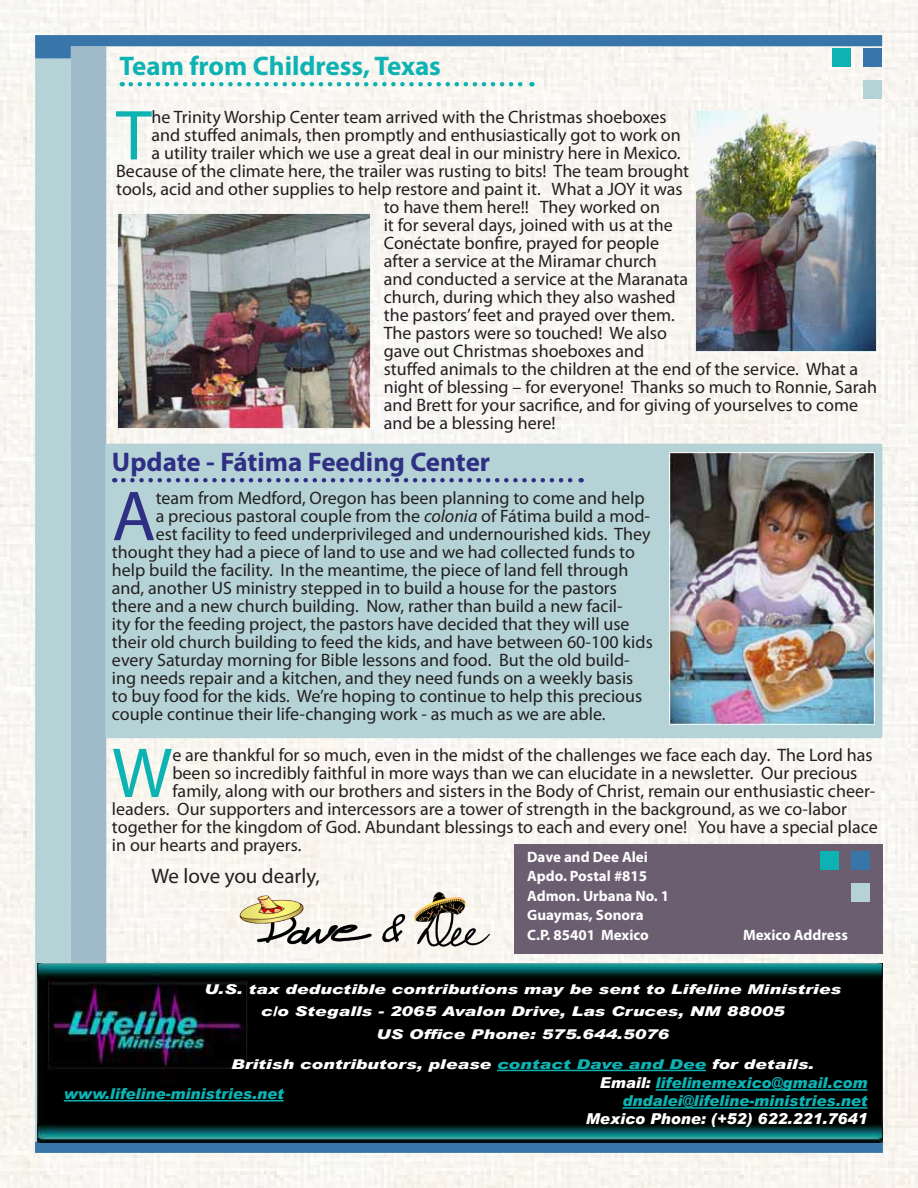
<style>
.page{position:relative;width:918px;height:1188px;background:#f8f6f1}
.page>*{position:absolute;margin:0;border:0;box-sizing:border-box;transform-origin:0 0}
.t1{font:71.4px "Myriad Pro";color:#0db3b3}
.t2{font:71.4px "Myriad Pro";color:#2f2f84}
.Headline{font:700 27px "Myriad Pro";color:#2f2f84}
.Headline-2{font:700 27px "Myriad Pro";color:#0db3b3}
.t3{font:21px "Myriad Pro";color:#231f20}
.t4{font:18px "Myriad Pro";color:#231f20}
.t5{font:italic 900 15px "Arial";color:#0db3b3}
.t6{font:700 15px "Myriad Pro";color:#fff}
.t7{font:italic 900 15px "Arial";color:#fff}
.t8{font:italic 900 13.5px "Arial";color:#fff;scale:1.29 1}
.s1{font-style:italic}
.s2{color:#0db3b3}
.s3{color:#fff}
</style>
<div class="page">
<div style="left:35px;top:59px;width:36px;height:1094px;background:#b5d3d6"></div>
<div style="left:71px;top:46px;width:35px;height:1107px;background:#9fbac8"></div>
<svg style="left:35px;top:35px;width:847px;height:24px"></svg>
<svg style="left:35px;top:1141px;width:848px;height:12px;background:#3976a8"></svg>
<img style="left:37px;top:963px;width:846px;height:180px">
<hr style="left:497px;top:1070px;width:209px;height:1px;background:#0db3b3">
<hr style="left:64px;top:1100px;width:220px;height:2px;background:#0db3b3">
<hr style="left:656px;top:1089px;width:211px;height:2px;background:#0db3b3">
<hr style="left:622px;top:1107px;width:245px;height:2px;background:#0db3b3">
<div style="left:514px;top:844px;width:369px;height:110px;background:#6b5e71"></div>
<div style="left:852px;top:851px;width:18px;height:19px;background:#3875a8"></div>
<div style="left:852px;top:883px;width:18px;height:19px;background:#b5d3d6"></div>
<div style="left:820px;top:851px;width:19px;height:19px;background:#0db3b3"></div>
<img style="left:240px;top:892px;width:250px;height:55px">
<svg style="left:131px;top:82px;width:401px;height:4px"></svg>
<div style="left:864px;top:48px;width:18px;height:19px;background:#3875a8"></div>
<div style="left:864px;top:80px;width:18px;height:18px;background:#b5d3d6"></div>
<div style="left:832px;top:48px;width:18px;height:19px;background:#0db3b3"></div>
<img style="left:695px;top:111px;width:182px;height:241px">
<img style="left:117px;top:214px;width:253px;height:215px">
<div style="left:105px;top:444px;width:777px;height:294px;background:#b5d3d6"></div>
<img style="left:669px;top:452px;width:205px;height:273px">
<p class="Headline-2" style="left:120px;top:49px;width:323px">Team from Childress, Texas</p>
<p class="t1" style="left:116px;top:91px;width:37px">T</p>
<p class="t4" style="left:152px;top:106px;width:516px">he Trinity Worship Center team arrived with the Christmas shoeboxes</p>
<p class="t4" style="left:152px;top:124px;width:531px">and stuffed animals, then promptly and enthusiastically got to work on</p>
<p class="t4" style="left:152px;top:142px;width:531px">a utility trailer which we use a great deal in our ministry here in Mexico.</p>
<p class="t4" style="left:116px;top:160px;width:575px">Because of the climate here, the trailer was rusting to bits! The team brought</p>
<p class="t4" style="left:116px;top:178px;width:568px">tools, acid and other supplies to help restore and paint it. What a JOY it was</p>
<p class="t4" style="left:384px;top:196px;width:278px">to have them here!! They worked on</p>
<p class="t4" style="left:384px;top:214px;width:291px">it for several days, joined with us at the</p>
<p class="t4" style="left:384px;top:232px;width:277px">Conéctate bonfire, prayed for people</p>
<p class="t4" style="left:384px;top:250px;width:274px">after a service at the Miramar church</p>
<p class="t4" style="left:384px;top:268px;width:306px">and conducted a service at the Maranata</p>
<p class="t4" style="left:384px;top:286px;width:293px">church, during which they also washed</p>
<p class="t4" style="left:384px;top:304px;width:293px">the pastors’ feet and prayed over them.</p>
<p class="t4" style="left:384px;top:322px;width:285px">The pastors were so touched! We also</p>
<p class="t4" style="left:384px;top:340px;width:262px">gave out Christmas shoeboxes and</p>
<p class="t4" style="left:384px;top:358px;width:476px">stuffed animals to the children at the end of the service. What a</p>
<p class="t4" style="left:384px;top:376px;width:495px">night of blessing – for everyone! Thanks so much to Ronnie, Sarah</p>
<p class="t4" style="left:384px;top:394px;width:476px">and Brett for your sacrifice, and for giving of yourselves to come</p>
<p class="t4" style="left:384px;top:412px;width:173px">and be a blessing here!</p>
<p class="Headline" style="left:112px;top:445px;width:380px">Update - Fátima Feeding Center</p>
<p class="t2" style="left:112px;top:472px;width:45px">A</p>
<p class="t4" style="left:156px;top:487px;width:491px">team from Medford, Oregon has been planning to come and help</p>
<p class="t4" style="left:156px;top:505px;width:496px">a precious pastoral couple from the <span class="s1">colonia</span> of Fátima build a mod-</p>
<p class="t4" style="left:156px;top:523px;width:496px">est facility to feed underprivileged and undernourished kids. They</p>
<p class="t4" style="left:112px;top:541px;width:525px">thought they had a piece of land to use and we had collected funds to</p>
<p class="t4" style="left:112px;top:559px;width:518px">help build the facility. In the meantime, the piece of land fell through</p>
<p class="t4" style="left:112px;top:577px;width:506px">and, another US ministry stepped in to build a house for the pastors</p>
<p class="t4" style="left:112px;top:595px;width:512px">there and a new church building. Now, rather than build a new facil-</p>
<p class="t4" style="left:112px;top:613px;width:519px">ity for the feeding project, the pastors have decided that they will use</p>
<p class="t4" style="left:112px;top:631px;width:542px">their old church building to feed the kids, and have between 60-100 kids</p>
<p class="t4" style="left:112px;top:649px;width:519px">every Saturday morning for Bible lessons and food. But the old build-</p>
<p class="t4" style="left:112px;top:667px;width:523px">ing needs repair and a kitchen, and they need funds on a weekly basis</p>
<p class="t4" style="left:112px;top:685px;width:532px">to buy food for the kids. We’re hoping to continue to help this precious</p>
<p class="t4" style="left:112px;top:703px;width:495px">couple continue their life-changing work - as much as we are able.</p>
<p class="t1" style="left:112px;top:729px;width:62px">W</p>
<p class="t4" style="left:172px;top:744px;width:702px">e are thankful for so much, even in the midst of the challenges we face each day. The Lord has</p>
<p class="t4" style="left:172px;top:762px;width:687px">been so incredibly faithful in more ways than we can elucidate in a newsletter. Our precious</p>
<p class="t4" style="left:172px;top:780px;width:704px">family, along with our brothers and sisters in the Body of Christ, remain our enthusiastic cheer-</p>
<p class="t4" style="left:112px;top:798px;width:737px">leaders. Our supporters and intercessors are a tower of strength in the background, as we co-labor</p>
<p class="t4" style="left:112px;top:816px;width:767px">together for the kingdom of God. Abundant blessings to each and every one! You have a special place</p>
<p class="t4" style="left:112px;top:834px;width:191px">in our hearts and prayers.</p>
<p class="t6" style="left:527px;top:847px;width:122px">Dave and Dee Alei</p>
<p class="t6" style="left:527px;top:867px;width:122px">Apdo. Postal #815</p>
<p class="t6" style="left:527px;top:886px;width:144px">Admon. Urbana No. 1</p>
<p class="t6" style="left:527px;top:906px;width:118px">Guaymas, Sonora</p>
<p class="t6" style="left:527px;top:925px;width:123px">C.P. 85401 Mexico</p>
<p class="t6" style="left:743px;top:925px;width:106px">Mexico Address</p>
<p class="t3" style="left:152px;top:863px;width:170px">We love you dearly,</p>
<p class="t8" style="left:204px;top:981px;width:495px">U.S. tax deductible contributions may be sent to Lifeline Ministries</p>
<p class="t8" style="left:261px;top:1003px;width:408px">c/o Stegalls - 2065 Avalon Drive, Las Cruces, NM 88005</p>
<p class="t8" style="left:376px;top:1026px;width:229px">US Office Phone: 575.644.5076</p>
<p class="t8" style="left:231px;top:1056px;width:453px">British contributors, please <span class="s2">contact Dave and Dee</span> for details.</p>
<p class="t5" style="left:64px;top:1085px;width:221px">www.lifeline-ministries.net</p>
<p class="t5" style="left:600px;top:1074px;width:269px"><span class="s3">Email:</span> lifelinemexico@gmail.com</p>
<p class="t5" style="left:622px;top:1092px;width:247px">dndalei@lifeline-ministries.net</p>
<p class="t7" style="left:586px;top:1110px;width:283px">Mexico Phone: (+52) 622.221.7641</p>
</div>
